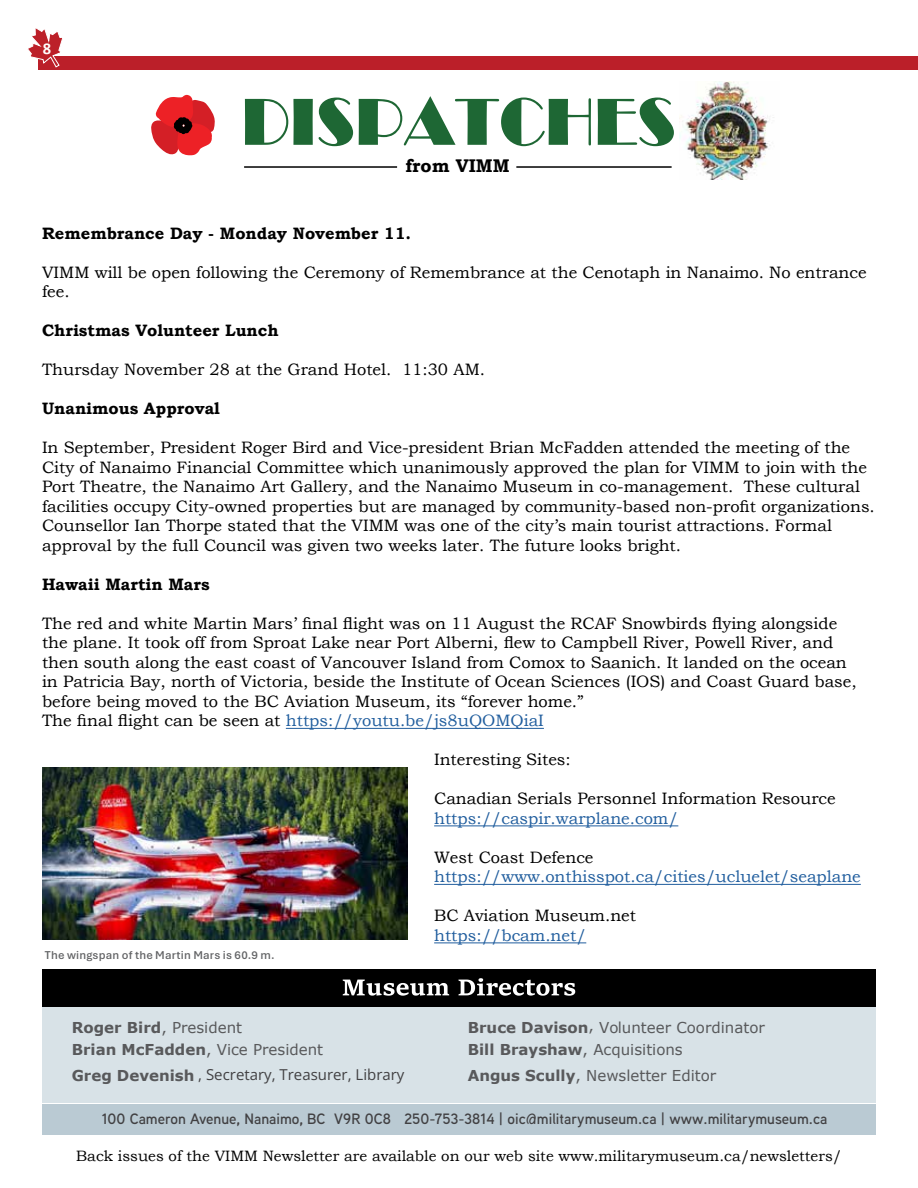
<style>
.page{position:relative;width:918px;height:1188px;background:#fff}
.page>*{position:absolute;margin:0;border:0;box-sizing:border-box;transform-origin:0 0}
.t1{font:68.85px "Broadway";color:#1e6734;scale:.94 1}
.t2{font:700 18.3px "Bookman Old Style";color:#000}
.t3{font:16.5px/19.5px "Bookman Old Style";color:#000}
.t4{font:16.5px "Bookman Old Style";color:#215e9e}
.t5{font:700 16.5px "Bookman Old Style";color:#000}
.t6{font:700 16.5px "Calibri";color:#fff}
.t7{font:15px/22.5px "Verdana";color:#58595b}
.t8{font:600 15px "Aaux Next";color:#414042}
.t9{font:15px "Bookman Old Style";color:#000}
.t10{font:15px "Open Sans";color:#414042}
.t11{font:600 12px "Aptos";letter-spacing:.02em;color:#636466}
.s1{color:#215e9e}
.s2{font-weight:700}
.s3{font-family:"Verdana";font-weight:700;color:#58595b}
</style>
<div class="page">
<div style="left:39px;top:56px;width:879px;height:14px;background:#bb1f29"></div>
<svg style="left:28px;top:28px;width:35px;height:39px"></svg>
<div style="left:42px;top:969px;width:834px;height:37px;background:#000"></div>
<svg style="left:343px;top:980px;width:106px;height:16px"></svg>
<svg style="left:459px;top:978px;width:116px;height:18px"></svg>
<div style="left:42px;top:1104px;width:834px;height:31px;background:#bacad3"></div>
<div style="left:42px;top:1008px;width:834px;height:95px;background:#d8e2e7"></div>
<img style="left:679px;top:81px;width:95px;height:99px">
<hr style="left:245px;top:166px;width:151px;height:2px;background:#000101">
<hr style="left:517px;top:166px;width:154px;height:2px;background:#000101">
<hr style="left:286px;top:728px;width:258px;height:1px;background:#215e9e">
<hr style="left:434px;top:825px;width:244px;height:1px;background:#215e9e">
<hr style="left:434px;top:884px;width:427px;height:1px;background:#215e9e">
<hr style="left:434px;top:942px;width:152px;height:1px;background:#215e9e">
<img style="left:43px;top:767px;width:364px;height:172px">
<svg style="left:151px;top:95px;width:64px;height:61px"></svg>
<p class="t6" style="left:43px;top:37px;width:10px">8</p>
<h1 class="t1" style="left:241px;top:82px;width:464px">DISPATCHES</h1>
<p class="t2" style="left:405px;top:153px;width:106px">from VIMM</p>
<p class="t5" style="left:42px;top:221px;width:371px">Remembrance Day - Monday November 11.</p>
<p class="t3" style="left:42px;top:263px;width:826px">VIMM will be open following the Ceremony of Remembrance at the Cenotaph in Nanaimo. No entrance fee.</p>
<p class="t5" style="left:42px;top:319px;width:238px">Christmas Volunteer Lunch</p>
<p class="t3" style="left:42px;top:360px;width:445px">Thursday November 28 at the Grand Hotel. 11:30 AM.</p>
<p class="t5" style="left:42px;top:397px;width:179px">Unanimous Approval</p>
<p class="t3" style="left:42px;top:438px;width:834px">In September, President Roger Bird and Vice-president Brian McFadden attended the meeting of the City of Nanaimo Financial Committee which unanimously approved the plan for VIMM to join with the Port Theatre, the Nanaimo Art Gallery, and the Nanaimo Museum in co-management. These cultural facilities occupy City-owned properties but are managed by community-based non-profit organizations.<br>Counsellor Ian Thorpe stated that the VIMM was one of the city’s main tourist attractions. Formal approval by the full Council was given two weeks later. The future looks bright.</p>
<p class="t5" style="left:42px;top:572px;width:169px">Hawaii Martin Mars</p>
<p class="t3" style="left:42px;top:614px;width:816px">The red and white Martin Mars’ final flight was on 11 August the RCAF Snowbirds flying alongside the plane. It took off from Sproat Lake near Port Alberni, flew to Campbell River, Powell River, and then south along the east coast of Vancouver Island from Comox to Saanich. It landed on the ocean in Patricia Bay, north of Victoria, beside the Institute of Ocean Sciences (IOS) and Coast Guard base, before being moved to the BC Aviation Museum, its “forever home.”<br>The final flight can be seen at <span class="s1">https://youtu.be/js8uQOMQiaI</span></p>
<p class="t3" style="left:434px;top:750px;width:138px">Interesting Sites:</p>
<p class="t3" style="left:434px;top:789px;width:403px">Canadian Serials Personnel Information Resource</p>
<p class="t4" style="left:434px;top:808px;width:246px">https://caspir.warplane.com/</p>
<p class="t3" style="left:434px;top:848px;width:161px">West Coast Defence</p>
<p class="t4" style="left:434px;top:866px;width:428px">https://www.onthisspot.ca/cities/ucluelet/seaplane</p>
<p class="t3" style="left:434px;top:906px;width:203px">BC Aviation Museum.net</p>
<p class="t4" style="left:434px;top:925px;width:154px">https://bcam.net/</p>
<p class="t11" style="left:45px;top:946px;width:231px">The wingspan of the Martin Mars is 60.9 m.</p>
<p class="t7" style="left:72px;top:1016px;width:253px"><span class="s2">Roger Bird</span>, President<br><span class="s2">Brian McFadden</span>, Vice President</p>
<p class="t10" style="left:72px;top:1064px;width:334px"><span class="s3">Greg Devenish</span> , Secretary, Treasurer, Library</p>
<p class="t7" style="left:468px;top:1016px;width:299px"><span class="s2">Bruce Davison</span>, Volunteer Coordinator<br><span class="s2">Bill Brayshaw</span>, Acquisitions</p>
<p class="t7" style="left:468px;top:1064px;width:250px"><span class="s2">Angus Scully</span>, Newsletter Editor</p>
<p class="t8" style="left:102px;top:1109px;width:727px">100 Cameron Avenue, Nanaimo, BC V9R 0C8 250-753-3814 | oic@militarymuseum.ca | www.militarymuseum.ca</p>
<p class="t9" style="left:76px;top:1146px;width:767px">Back issues of the VIMM Newsletter are available on our web site www.militarymuseum.ca/newsletters/</p>
</div>
